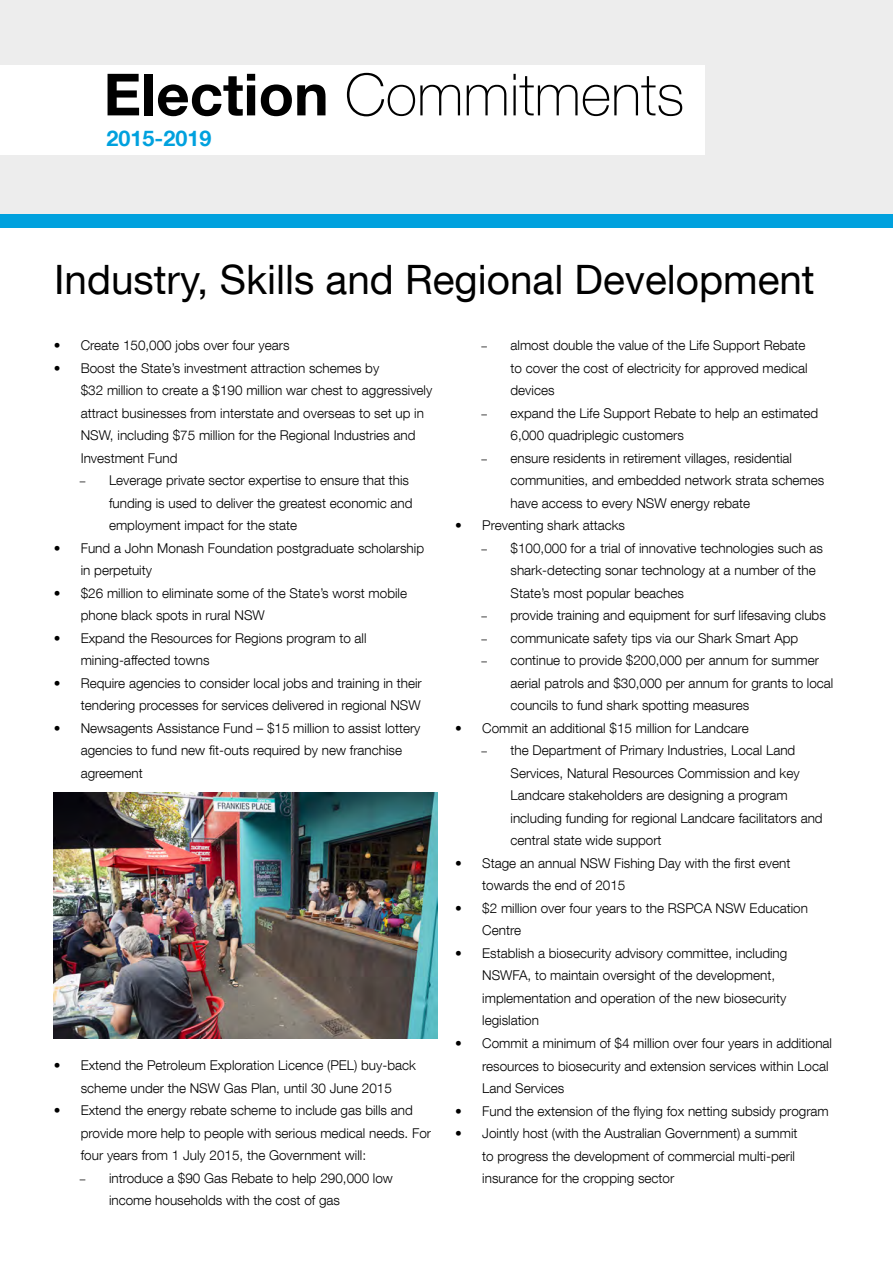
<style>
.page{position:relative;width:893px;height:1263px;background:#fff}
.page>*{position:absolute;margin:0;border:0;box-sizing:border-box;transform-origin:0 0}
.t1{font:100 58.2px "Helvetica Neue LT Com";color:#000}
.t2{font:40.5px "Helvetica Neue LT Com";color:#000}
.t3{font:700 21.6px "Helvetica Neue LT Com";color:#00a1de}
.t4{font:300 13.5px/22.5px "Helvetica Neue LT Com";color:#000}
.s1{font-weight:700}
.s2{font-family:"Minion Pro";font-weight:400}
</style>
<div class="page">
<img style="left:54px;top:792px;width:383px;height:247px">
<div style="left:0;top:0;width:893px;height:214px;background:#ededed"></div>
<div style="left:1px;top:65px;width:704px;height:89px;background:#fff"></div>
<div style="left:0;top:214px;width:893px;height:14px;background:#00a1de"></div>
<p class="t1" style="left:104px;top:60px;width:582px"><span class="s1">Election</span> Commitments</p>
<p class="t3" style="left:107px;top:124px;width:106px">2015-2019</p>
<p class="t2" style="left:54px;top:254px;width:762px">Industry, Skills and Regional Development</p>
<p class="t4" style="left:54px;top:334px;width:237px">• Create 150,000 jobs over four years</p>
<p class="t4" style="left:81px;top:356px;width:353px;text-indent:-27px">• Boost the State’s investment attraction schemes by<br>$32 million to create a $190 million war chest to aggressively attract businesses from interstate and overseas to set up in NSW, including $75 million for the Regional Industries and Investment Fund</p>
<p class="t4" style="left:109px;top:469px;width:305px;text-indent:-30px"><span class="s2">–</span> Leverage private sector expertise to ensure that this funding is used to deliver the greatest economic and employment impact for the state</p>
<p class="t4" style="left:81px;top:536px;width:345px;text-indent:-27px">• Fund a John Monash Foundation postgraduate scholarship in perpetuity</p>
<p class="t4" style="left:81px;top:581px;width:328px;text-indent:-27px">• $26 million to eliminate some of the State’s worst mobile phone black spots in rural NSW</p>
<p class="t4" style="left:81px;top:626px;width:287px;text-indent:-27px">• Expand the Resources for Regions program to all mining-affected towns</p>
<p class="t4" style="left:54px;top:671px;width:370px;text-align:right">• Require agencies to consider local jobs and training in their tendering processes for services delivered in regional NSW</p>
<p class="t4" style="left:81px;top:716px;width:341px;text-indent:-27px">• Newsagents Assistance Fund – $15 million to assist lottery agencies to fund new fit-outs required by new franchise agreement</p>
<p class="t4" style="left:54px;top:1054px;width:364px;text-align:center">• Extend the Petroleum Exploration Licence (PEL) buy-back scheme under the NSW Gas Plan, until 30 June 2015</p>
<p class="t4" style="left:81px;top:1099px;width:352px;text-indent:-27px">• Extend the energy rebate scheme to include gas bills and provide more help to people with serious medical needs. For four years from 1 July 2015, the Government will:</p>
<p class="t4" style="left:109px;top:1166px;width:285px;text-indent:-30px"><span class="s2">–</span> introduce a $90 Gas Rebate to help 290,000 low income households with the cost of gas</p>
<p class="t4" style="left:510px;top:334px;width:299px;text-indent:-30px"><span class="s2">–</span> almost double the value of the Life Support Rebate to cover the cost of electricity for approved medical devices</p>
<p class="t4" style="left:510px;top:401px;width:309px;text-indent:-30px"><span class="s2">–</span> expand the Life Support Rebate to help an estimated<br>6,000 quadriplegic customers</p>
<p class="t4" style="left:510px;top:446px;width:315px;text-indent:-30px"><span class="s2">–</span> ensure residents in retirement villages, residential communities, and embedded network strata schemes have access to every NSW energy rebate</p>
<p class="t4" style="left:455px;top:514px;width:171px">• Preventing shark attacks</p>
<p class="t4" style="left:511px;top:536px;width:314px;text-indent:-30px"><span class="s2">–</span> $100,000 for a trial of innovative technologies such as shark-detecting sonar technology at a number of the<br>State’s most popular beaches</p>
<p class="t4" style="left:481px;top:604px;width:347px"><span class="s2">–</span> provide training and equipment for surf lifesaving clubs</p>
<p class="t4" style="left:481px;top:626px;width:319px"><span class="s2">–</span> communicate safety tips via our Shark Smart App</p>
<p class="t4" style="left:511px;top:649px;width:324px;text-indent:-30px"><span class="s2">–</span> continue to provide $200,000 per annum for summer aerial patrols and $30,000 per annum for grants to local councils to fund shark spotting measures</p>
<p class="t4" style="left:455px;top:716px;width:295px">• Commit an additional $15 million for Landcare</p>
<p class="t4" style="left:511px;top:739px;width:314px;text-indent:-30px"><span class="s2">–</span> the Department of Primary Industries, Local Land Services, Natural Resources Commission and key Landcare stakeholders are designing a program including funding for regional Landcare facilitators and central state wide support</p>
<p class="t4" style="left:482px;top:851px;width:310px;text-indent:-27px">• Stage an annual NSW Fishing Day with the first event towards the end of 2015</p>
<p class="t4" style="left:482px;top:897px;width:327px;text-indent:-27px">• $2 million over four years to the RSPCA NSW Education<br>Centre</p>
<p class="t4" style="left:482px;top:942px;width:307px;text-indent:-27px">• Establish a biosecurity advisory committee, including NSWFA, to maintain oversight of the development, implementation and operation of the new biosecurity legislation</p>
<p class="t4" style="left:482px;top:1032px;width:351px;text-indent:-27px">• Commit a minimum of $4 million over four years in additional resources to biosecurity and extension services within Local<br>Land Services</p>
<p class="t4" style="left:455px;top:1099px;width:375px">• Fund the extension of the flying fox netting subsidy program</p>
<p class="t4" style="left:482px;top:1122px;width:317px;text-indent:-27px">• Jointly host (with the Australian Government) a summit to progress the development of commercial multi-peril insurance for the cropping sector</p>
</div>
